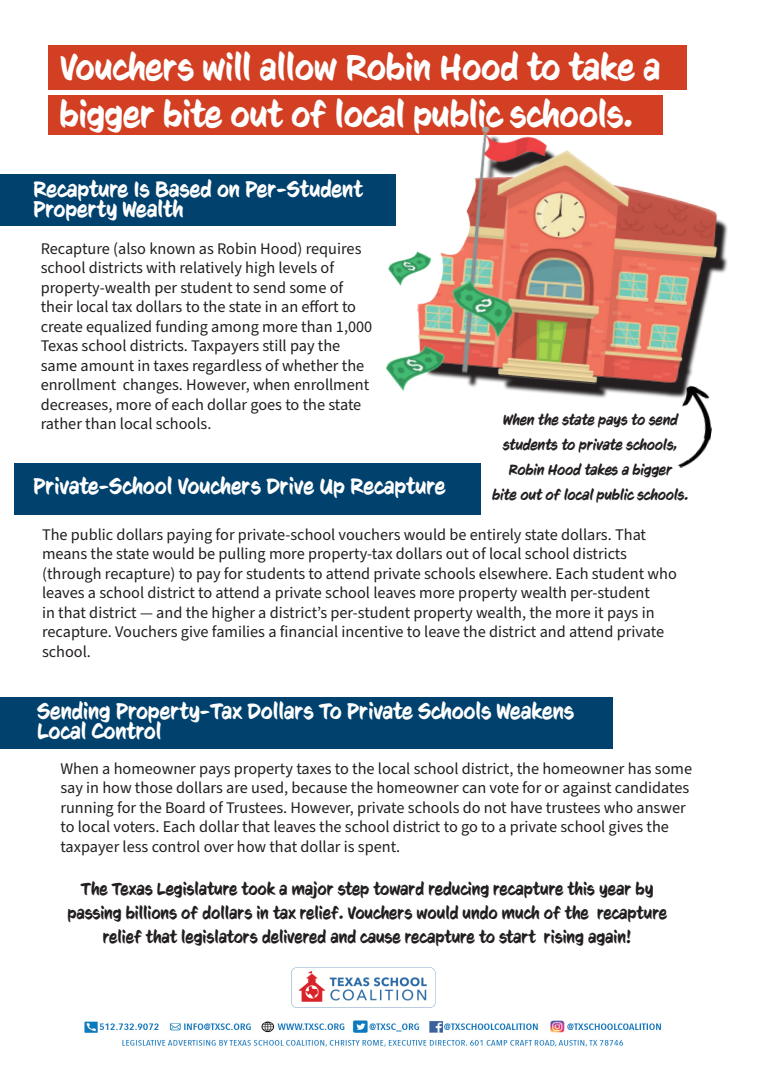
<style>
.page{position:relative;width:773px;height:1081px;background:#fff}
.page>*{position:absolute;margin:0;border:0;box-sizing:border-box;transform-origin:0 0}
._57_Hedaer_Titillium_Web{font:36.25px/46.2px "CC Sign Language";color:#fff}
._17_Titillium_Web{font:22.5px/20px "CC Sign Language";color:#fff}
._17_Titillium_Web-2{font:17.5px/23.8px "CC Sign Language";color:#231f20;text-align:center}
.t1{font:16.25px/19.5px "Source Sans Pro";color:#231f20}
.t2{font:italic 15px/25px "CC Sign Language";color:#231f20;text-align:center}
</style>
<div class="page">
<div style="left:0;top:175px;width:395px;height:51px;background:#00416d"></div>
<div style="left:0;top:697px;width:612px;height:51px;background:#00416d"></div>
<div style="left:15px;top:463px;width:466px;height:51px;background:#00416d"></div>
<div style="left:48px;top:96px;width:615px;height:39px;background:#d23f23"></div>
<div style="left:48px;top:46px;width:638px;height:44px;background:#d23f23"></div>
<img style="left:417px;top:126px;width:309px;height:268px">
<img style="left:84px;top:1020px;width:577px;height:27px">
<img style="left:292px;top:967px;width:143px;height:41px">
<img style="left:673px;top:385px;width:44px;height:83px">
<img style="left:388px;top:244px;width:45px;height:50px">
<img style="left:386px;top:336px;width:61px;height:58px">
<img style="left:448px;top:271px;width:71px;height:78px">
<p class="_57_Hedaer_Titillium_Web" style="left:59px;top:45px;width:602px">Vouchers will allow Robin Hood to take a bigger bite out of local public schools.</p>
<p class="_17_Titillium_Web" style="left:33px;top:179px;width:331px">Recapture Is Based on Per-Student<br>Property Wealth</p>
<p class="t1" style="left:41px;top:239px;width:333px">Recapture (also known as Robin Hood) requires school districts with relatively high levels of property-wealth per student to send some of their local tax dollars to the state in an effort to create equalized funding among more than 1,000<br>Texas school districts. Taxpayers still pay the same amount in taxes regardless of whether the enrollment changes. However, when enrollment decreases, more of each dollar goes to the state rather than local schools.</p>
<p class="t2" style="left:491px;top:407px;width:201px">When the state pays to send students to private schools,<br>Robin Hood takes a bigger<br>bite out of localpublic schools.</p>
<p class="_17_Titillium_Web" style="left:33px;top:476px;width:413px">Private-School Vouchers Drive Up Recapture</p>
<p class="t1" style="left:42px;top:525px;width:636px">The public dollars paying for private-school vouchers would be entirely state dollars. That means the state would be pulling more property-tax dollars out of local school districts (through recapture) to pay for students to attend private schools elsewhere. Each student who leaves a school district to attend a private school leaves more property wealth per-student<br>in that district — and the higher a district’s per-student property wealth, the more it pays in recapture. Vouchers give families a financial incentive to leave the district and attend private school.</p>
<p class="_17_Titillium_Web" style="left:37px;top:701px;width:538px">Sending Property-Tax Dollars To Private Schools Weakens<br>Local Control</p>
<p class="t1" style="left:60px;top:759px;width:633px">When a homeowner pays property taxes to the local school district, the homeowner has some say in how those dollars are used, because the homeowner can vote for or against candidates running for the Board of Trustees. However, private schools do not have trustees who answer to local voters. Each dollar that leaves the school district to go to a private school gives the taxpayer less control over how that dollar is spent.</p>
<p class="_17_Titillium_Web-2" style="left:67px;top:877px;width:601px">The Texas Legislature took a major step toward reducing recapture this year by passing billions of dollars in tax relief. Vouchers would undo much of the recapture relief that legislators delivered and cause recapture to start rising again!</p>
</div>
